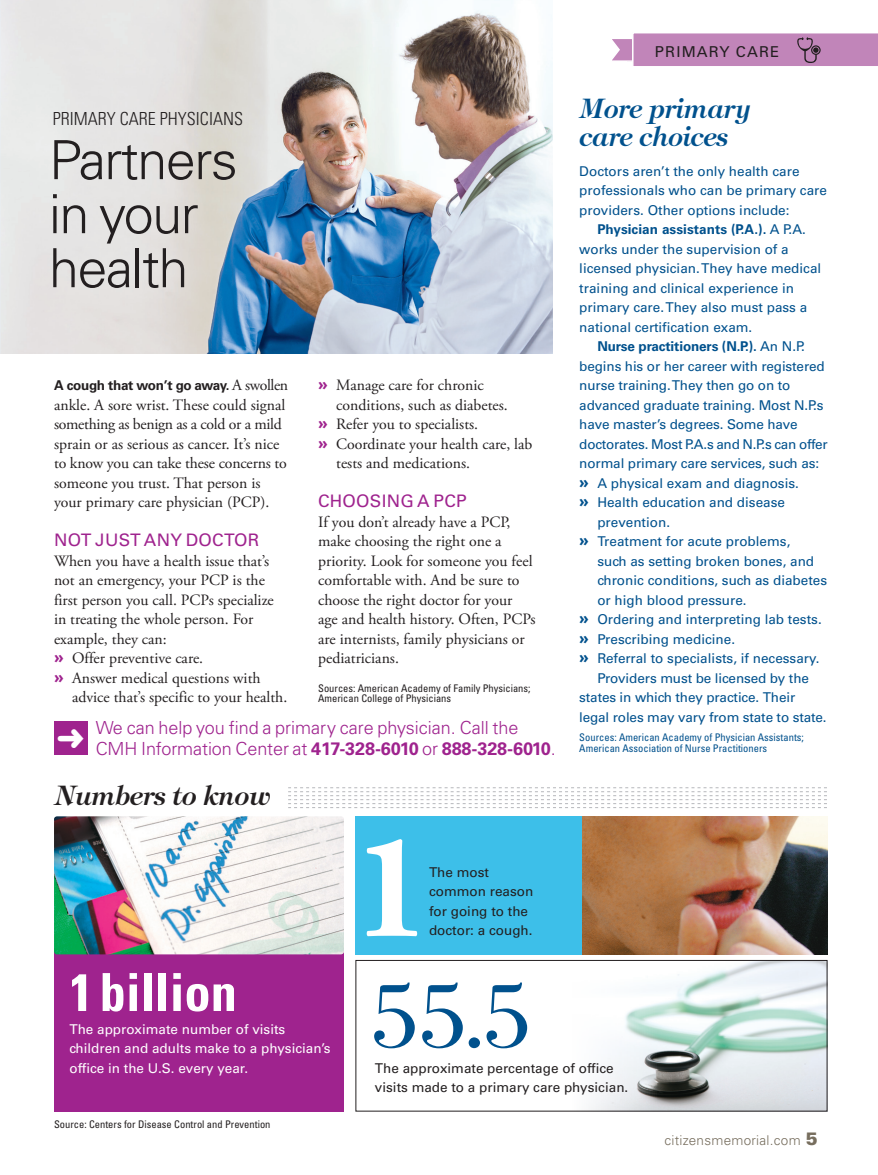
<style>
.page{position:relative;width:878px;height:1175px;background:#fff}
.page>*{position:absolute;margin:0;border:0;box-sizing:border-box;transform-origin:0 0}
._2_BODY{font:700 150px "Adobe Garamond Pro";color:#fff}
._2_BODY-2{font:96px "Bodoni Std";color:#00518d}
._1_head_2016{font:300 54px/54px "Univers LT Std";letter-spacing:-.03em;color:#231f20}
._2_BODY-3{font:700 condensed 52.5px "Univers LT Std";color:#fff}
._2_head_serif_option{font:italic 600 27px/28.5px "Tiffany Std";letter-spacing:-.02em;color:#00518d}
._2_head_serif_option-2{font:italic 600 27px "Tiffany Std";letter-spacing:-.02em;color:#231f20}
.blurb_1_2016{font:300 18px/21px "Univers LT Std";color:#9f238e}
._1_kicker_2016{font:300 condensed 18px "Univers LT Std";color:#231f20}
._1_breaker_2016{font:17.25px "Univers LT Std";letter-spacing:.015em;color:#9f238e}
._1_body_no__indent_2{font:15.75px/19.5px "Adobe Garamond Pro";color:#231f20}
._1_body-1st_Paragrap{font:15.75px/19.5px "Adobe Garamond Pro";color:#231f20}
.t1{font:15px "Univers LT Std";letter-spacing:.075em;color:#231f20}
._2_body_bold_leadin{font:13.5px/19.5px "Univers LT Std";color:#00518d}
._2_body_no__indent_2{font:13.5px/19.5px "Univers LT Std";color:#231f20}
._2_body_2016{font:13.5px/19.5px "Univers LT Std";letter-spacing:-.01em;color:#00518d}
._2_body_no__indent_2-2{font:13.5px/19.5px "Univers LT Std";color:#00518d}
._2_body_no__indent_2-3{font:13.5px/19.5px "Univers LT Std";color:#fff}
._1_body-1st_Paragrap-2{font:700 13.5px "Univers LT Std";letter-spacing:-.025em;color:#231f20}
.t2{font:300 13.5px "Univers LT Std";letter-spacing:.02em;color:#776e5e}
.source_2016{font:condensed 10.5px/10.5px "Univers LT Std";color:#231f20}
.source_2016-2{font:condensed 10.5px/10.5px "Univers LT Std";color:#00518d}
.s1{font-family:"Adobe Garamond Pro";font-weight:400;font-size:15.75px}
.s2{font-family:"Gotham Narrow";font-weight:700;font-size:16.5px;color:#9f238e}
.s3{font-weight:700}
.s4{font-family:"Gotham Narrow";font-weight:700;font-size:16.5px}
.s5{font-weight:900;font-size:18px}
</style>
<div class="page">
<div style="left:54px;top:948px;width:290px;height:163px;background:#9f238e"></div>
<div style="left:356px;top:816px;width:471px;height:138px;background:#3dbfe9"></div>
<img style="left:582px;top:816px;width:245px;height:138px">
<img style="left:591px;top:962px;width:234px;height:147px">
<div style="left:356px;top:960px;width:471px;height:151px;border:1px solid #231f20"></div>
<img style="left:54px;top:816px;width:290px;height:138px">
<img style="left:0;top:0;width:552px;height:353px">
<div style="left:54px;top:721px;width:34px;height:34px;background:#9f238e"></div>
<svg style="left:288px;top:787px;width:538px;height:21px"></svg>
<svg style="left:612px;top:33px;width:266px;height:33px;background:#c18aba"></svg>
<p class="_1_kicker_2016" style="left:53px;top:108px;width:191px">PRIMARY CARE PHYSICIANS</p>
<p class="_1_head_2016" style="left:49px;top:133px;width:190px">Partners in your health</p>
<p class="_1_body-1st_Paragrap-2" style="left:54px;top:377px;width:235px">A cough that won’t go away. <span class="s1">A swollen</span></p>
<p class="_1_body-1st_Paragrap" style="left:54px;top:395px;width:234px">ankle. A sore wrist. These could signal something as benign as a cold or a mild sprain or as serious as cancer. It’s nice to know you can take these concerns to someone you trust. That person is your primary care physician (PCP).</p>
<p class="_1_breaker_2016" style="left:54px;top:530px;width:207px">NOT JUST ANY DOCTOR</p>
<p class="_1_body_no__indent_2" style="left:54px;top:551px;width:221px">When you have a health issue that’s not an emergency, your PCP is the first person you call. PCPs specialize in treating the whole person. For example, they can:</p>
<p class="_1_body_no__indent_2" style="left:54px;top:649px;width:151px"><span class="s2">»</span> Offer preventive care.</p>
<p class="_1_body_no__indent_2" style="left:72px;top:668px;width:217px;text-indent:-18px"><span class="s2">»</span> Answer medical questions with advice that’s specific to your health.</p>
<p class="_1_body_no__indent_2" style="left:336px;top:376px;width:173px;text-indent:-18px"><span class="s2">»</span> Manage care for chronic conditions, such as diabetes.</p>
<p class="_1_body_no__indent_2" style="left:318px;top:415px;width:161px"><span class="s2">»</span> Refer you to specialists.</p>
<p class="_1_body_no__indent_2" style="left:336px;top:434px;width:198px;text-indent:-18px"><span class="s2">»</span> Coordinate your health care, lab tests and medications.</p>
<p class="_1_breaker_2016" style="left:318px;top:491px;width:150px">CHOOSING A PCP</p>
<p class="_1_body_no__indent_2" style="left:318px;top:512px;width:219px">If you don’t already have a PCP, make choosing the right one a priority. Look for someone you feel comfortable with. And be sure to choose the right doctor for your age and health history. Often, PCPs are internists, family physicians or pediatricians.</p>
<p class="source_2016" style="left:318px;top:682px;width:214px">Sources: American Academy of Family Physicians;<br>American College of Physicians</p>
<p class="blurb_1_2016" style="left:96px;top:717px;width:461px">We can help you find a primary care physician. Call the<br>CMH Information Center at <span class="s3">417-328-6010</span> or <span class="s3">888-328-6010</span>.</p>
<p class="_2_head_serif_option-2" style="left:54px;top:779px;width:218px">Numbers to know</p>
<p class="_2_BODY" style="left:352px;top:801px;width:79px">1</p>
<p class="_2_body_no__indent_2" style="left:429px;top:862px;width:106px">The most common reason for going to the doctor: a cough.</p>
<p class="t1" style="left:655px;top:42px;width:126px">PRIMARY CARE</p>
<p class="_2_head_serif_option" style="left:579px;top:94px;width:173px">More primary care choices</p>
<p class="_2_body_no__indent_2-2" style="left:579px;top:161px;width:249px">Doctors aren’t the only health care professionals who can be primary care providers. Other options include:</p>
<p class="_2_body_bold_leadin" style="left:579px;top:220px;width:243px;text-indent:18px"><span class="s3">Physician assistants (P.A.).</span> A P.A. works under the supervision of a licensed physician. They have medical training and clinical experience in primary care. They also must pass a national certification exam.</p>
<p class="_2_body_bold_leadin" style="left:579px;top:337px;width:250px;text-indent:18px"><span class="s3">Nurse practitioners (N.P.).</span> An N.P. begins his or her career with registered nurse training. They then go on to advanced graduate training. Most N.P.s have master’s degrees. Some have doctorates. Most P.A.s and N.P.s can offer normal primary care services, such as:</p>
<p class="_2_body_bold_leadin" style="left:579px;top:473px;width:221px"><span class="s4">»</span> A physical exam and diagnosis.</p>
<p class="_2_body_bold_leadin" style="left:597px;top:493px;width:189px;text-indent:-18px"><span class="s4">»</span> Health education and disease prevention.</p>
<p class="_2_body_bold_leadin" style="left:597px;top:532px;width:231px;text-indent:-18px"><span class="s4">»</span> Treatment for acute problems,<br>such as setting broken bones, and chronic conditions, such as diabetes or high blood pressure.</p>
<p class="_2_body_bold_leadin" style="left:579px;top:610px;width:244px"><span class="s4">»</span> Ordering and interpreting lab tests.</p>
<p class="_2_body_bold_leadin" style="left:579px;top:629px;width:157px"><span class="s4">»</span> Prescribing medicine.</p>
<p class="_2_body_bold_leadin" style="left:579px;top:649px;width:242px"><span class="s4">»</span> Referral to specialists, if necessary.</p>
<p class="_2_body_2016" style="left:579px;top:668px;width:249px;text-indent:18px">Providers must be licensed by the states in which they practice. Their legal roles may vary from state to state.</p>
<p class="source_2016-2" style="left:579px;top:732px;width:226px">Sources: American Academy of Physician Assistants;<br>American Association of Nurse Practitioners</p>
<p class="_2_BODY-3" style="left:69px;top:960px;width:169px">1 billion</p>
<p class="_2_body_no__indent_2-3" style="left:69px;top:1019px;width:263px">The approximate number of visits children and adults make to a physician’s office in the U.S. every year.</p>
<p class="source_2016" style="left:54px;top:1118px;width:218px">Source: Centers for Disease Control and Prevention</p>
<p class="_2_BODY-2" style="left:370px;top:962px;width:162px">55.5</p>
<p class="_2_body_no__indent_2" style="left:375px;top:1058px;width:255px">The approximate percentage of office visits made to a primary care physician.</p>
<p class="t2" style="left:664px;top:1132px;width:155px">citizensmemorial.com <span class="s5">5</span></p>
</div>
